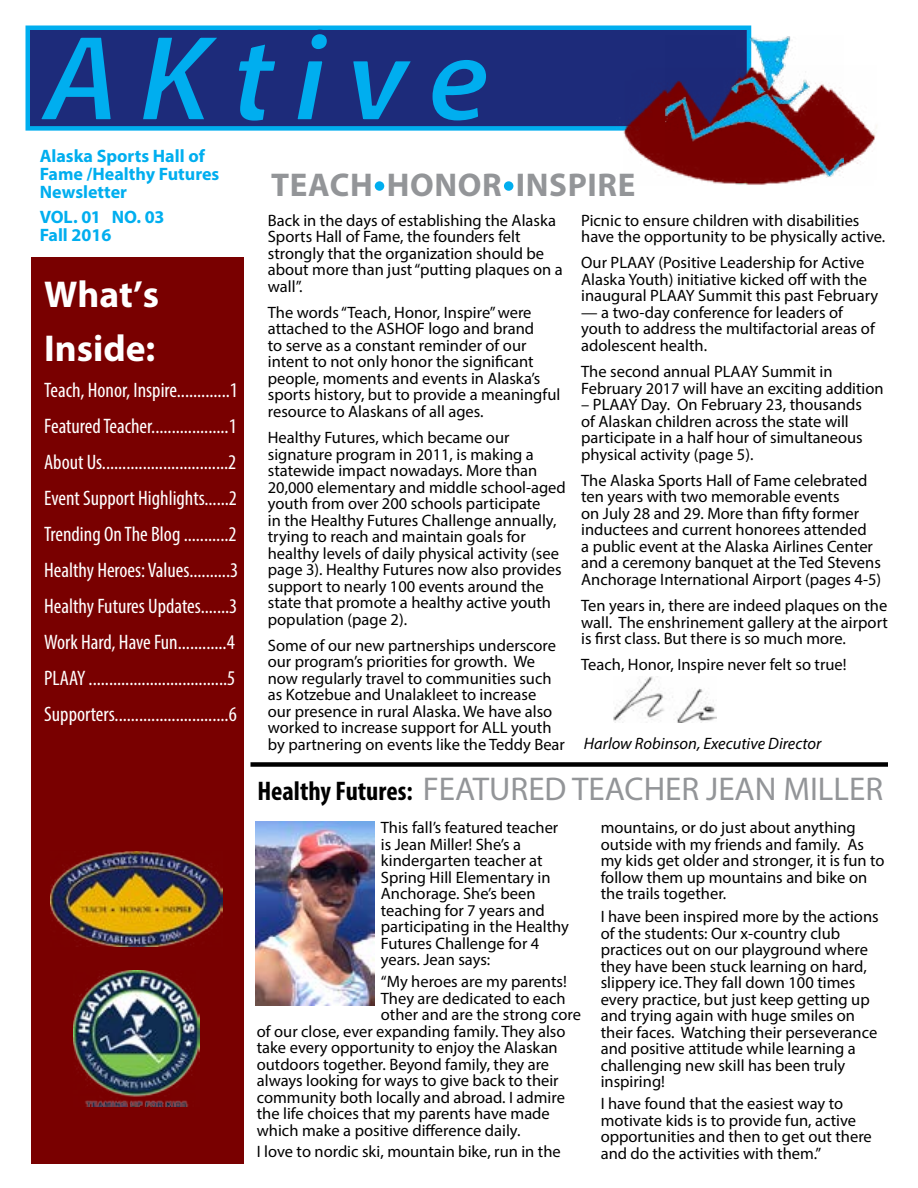
<style>
.page{position:relative;width:918px;height:1188px;background:#fff}
.page>*{position:absolute;margin:0;border:0;box-sizing:border-box;transform-origin:0 0}
.t1{font:italic 700 127.5px "Myriad Pro";letter-spacing:.14em;color:#00aeef}
.t2{font:700 37.5px/54.2px "Myriad Pro";color:#fff}
.t3{font:33px "Myriad Pro";color:#939598}
.t4{font:700 33px "Myriad Pro";letter-spacing:.02em;color:#939598}
.t5{font:condensed 21px/36.2px "Myriad Pro";color:#fff}
.t6{font:700 18px/18px "Myriad Pro";color:#00aeef}
.t7{font:16.5px/16.5px "Myriad Pro";color:#000}
.t8{font:italic 16.5px "Myriad Pro";color:#000}
.s1{font-weight:700;font-stretch:condensed;font-size:27px;color:#000}
</style>
<div class="page">
<div style="left:32px;top:258px;width:212px;height:906px;background:#790000"></div>
<img style="left:74px;top:970px;width:125px;height:137px">
<svg style="left:25px;top:25px;width:727px;height:106px;background:#1c4c96"></svg>
<div style="left:250px;top:762px;width:638px;height:5px;background:#000"></div>
<img style="left:50px;top:852px;width:173px;height:95px">
<img style="left:616px;top:57px;width:261px;height:128px">
<img style="left:666px;top:36px;width:178px;height:142px">
<img style="left:614px;top:676px;width:103px;height:47px">
<div style="left:31px;top:31px;width:87px;height:95px;background:#1d2b7a"></div>
<div style="left:135px;top:31px;width:148px;height:96px;background:#1d2b7a"></div>
<div style="left:289px;top:27px;width:45px;height:100px;background:#1d2b7a"></div>
<div style="left:345px;top:53px;width:148px;height:74px;background:#1d2b7a"></div>
<div style="left:375px;top:181px;width:9px;height:10px;background:#00aeef;border-radius:50%"></div>
<div style="left:504px;top:181px;width:9px;height:10px;background:#00aeef;border-radius:50%"></div>
<img style="left:255px;top:822px;width:119px;height:183px">
<h1 class="t1" style="left:41px;top:-4px;width:451px">AKtive</h1>
<p class="t6" style="left:40px;top:147px;width:181px">Alaska Sports Hall of<br>Fame /Healthy Futures<br>Newsletter</p>
<p class="t6" style="left:40px;top:207px;width:126px">VOL. 01 NO. 03<br>Fall 2016</p>
<h2 class="t2" style="left:44px;top:266px;width:116px">What’s<br>Inside:</h2>
<p class="t5" style="left:44px;top:372px;width:195px">Teach, Honor, Inspire.............1<br>Featured Teacher...................1<br>About Us...............................2<br>Event Support Highlights......2<br>Trending On The Blog ...........2<br>Healthy Heroes: Values..........3<br>Healthy Futures Updates.......3<br>Work Hard, Have Fun............4<br>PLAAY ..................................5<br>Supporters............................6</p>
<h3 class="t4" style="left:271px;top:163px;width:366px">TEACH HONOR INSPIRE</h3>
<p class="t7" style="left:268px;top:212px;width:296px">Back in the days of establishing the Alaska Sports Hall of Fame, the founders felt strongly that the organization should be about more than just “putting plaques on a wall”.</p>
<p class="t7" style="left:268px;top:304px;width:294px">The words “Teach, Honor, Inspire” were attached to the ASHOF logo and brand<br>to serve as a constant reminder of our intent to not only honor the significant people, moments and events in Alaska’s sports history, but to provide a meaningful resource to Alaskans of all ages.</p>
<p class="t7" style="left:268px;top:429px;width:299px">Healthy Futures, which became our signature program in 2011, is making a statewide impact nowadays. More than 20,000 elementary and middle school-aged youth from over 200 schools participate<br>in the Healthy Futures Challenge annually, trying to reach and maintain goals for healthy levels of daily physical activity (see page 3). Healthy Futures now also provides support to nearly 100 events around the state that promote a healthy active youth population (page 2).</p>
<p class="t7" style="left:268px;top:637px;width:299px">Some of our new partnerships underscore our program’s priorities for growth. We now regularly travel to communities such as Kotzebue and Unalakleet to increase<br>our presence in rural Alaska. We have also worked to increase support for ALL youth by partnering on events like the Teddy Bear</p>
<h3 class="t3" style="left:257px;top:768px;width:627px"><span class="s1">Healthy Futures:</span> FEATURED TEACHER JEAN MILLER</h3>
<p class="t7" style="left:581px;top:212px;width:306px">Picnic to ensure children with disabilities have the opportunity to be physically active.</p>
<p class="t7" style="left:581px;top:254px;width:299px">Our PLAAY (Positive Leadership for Active<br>Alaska Youth) initiative kicked off with the inaugural PLAAY Summit this past February</p>
<p class="t7" style="left:581px;top:304px;width:295px">— a two-day conference for leaders of youth to address the multifactorial areas of adolescent health.</p>
<p class="t7" style="left:581px;top:363px;width:304px">The second annual PLAAY Summit in<br>February 2017 will have an exciting addition</p>
<p class="t7" style="left:581px;top:396px;width:283px">– PLAAY Day. On February 23, thousands of Alaskan children across the state will participate in a half hour of simultaneous physical activity (page 5).</p>
<p class="t7" style="left:581px;top:472px;width:302px">The Alaska Sports Hall of Fame celebrated ten years with two memorable events<br>on July 28 and 29. More than fifty former inductees and current honorees attended<br>a public event at the Alaska Airlines Center and a ceremony banquet at the Ted Stevens Anchorage International Airport (pages 4-5)</p>
<p class="t7" style="left:581px;top:597px;width:308px;text-align:justify">Ten years in, there are indeed plaques on the wall. The enshrinement gallery at the airport is first class. But there is so much more.</p>
<p class="t7" style="left:581px;top:656px;width:267px">Teach, Honor, Inspire never felt so true!</p>
<p class="t8" style="left:584px;top:733px;width:239px">Harlow Robinson, Executive Director</p>
<p class="t7" style="left:381px;top:819px;width:190px">This fall’s featured teacher is Jean Miller! She’s a kindergarten teacher at<br>Spring Hill Elementary in<br>Anchorage. She’s been teaching for 7 years and participating in the Healthy<br>Futures Challenge for 4 years. Jean says:</p>
<p class="t7" style="left:381px;top:973px;width:187px">“My heroes are my parents!</p>
<p class="t7" style="left:381px;top:990px;width:186px">They are dedicated to each</p>
<p class="t7" style="left:381px;top:1006px;width:202px">other and are the strong core</p>
<p class="t7" style="left:257px;top:1023px;width:310px">of our close, ever expanding family. They also</p>
<p class="t7" style="left:257px;top:1039px;width:302px">take every opportunity to enjoy the Alaskan</p>
<p class="t7" style="left:257px;top:1056px;width:294px">outdoors together. Beyond family, they are</p>
<p class="t7" style="left:257px;top:1072px;width:303px">always looking for ways to give back to their</p>
<p class="t7" style="left:257px;top:1089px;width:310px">community both locally and abroad. I admire</p>
<p class="t7" style="left:257px;top:1105px;width:295px">the life choices that my parents have made</p>
<p class="t7" style="left:257px;top:1122px;width:265px">which make a positive difference daily.</p>
<p class="t7" style="left:257px;top:1143px;width:306px">I love to nordic ski, mountain bike, run in the</p>
<p class="t7" style="left:601px;top:819px;width:285px">mountains, or do just about anything outside with my friends and family. As my kids get older and stronger, it is fun to follow them up mountains and bike on the trails together.</p>
<p class="t7" style="left:601px;top:908px;width:280px">I have been inspired more by the actions of the students: Our x-country club practices out on our playground where they have been stuck learning on hard, slippery ice. They fall down 100 times every practice, but just keep getting up and trying again with huge smiles on their faces. Watching their perseverance and positive attitude while learning a challenging new skill has been truly inspiring!</p>
<p class="t7" style="left:601px;top:1095px;width:273px">I have found that the easiest way to motivate kids is to provide fun, active opportunities and then to get out there and do the activities with them.”</p>
</div>
